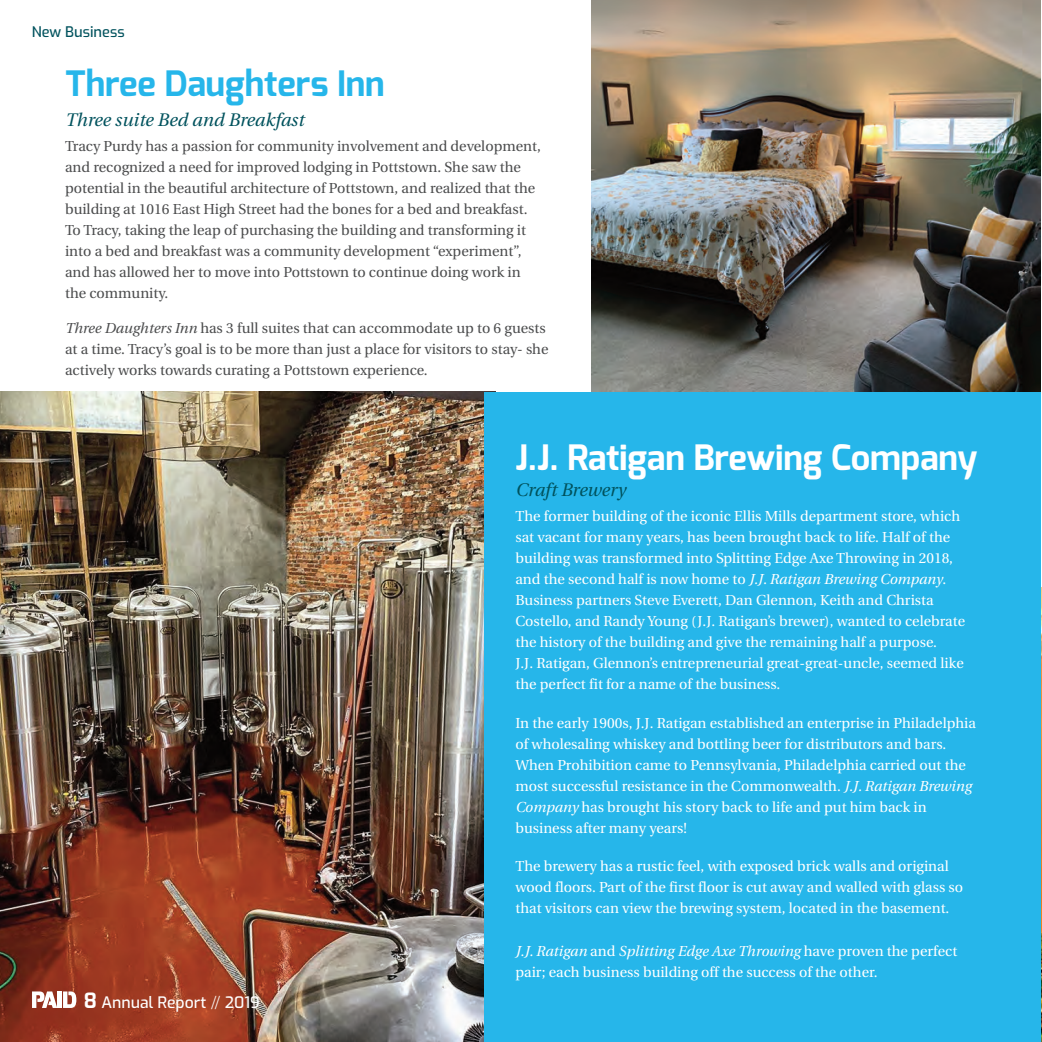
<style>
.page{position:relative;width:1042px;height:1042px;background:#fff}
.page>*{position:absolute;margin:0;border:0;box-sizing:border-box;transform-origin:0 0}
.t1{font:700 35px "Exo";color:#fff}
.t2{font:700 35px "Exo";color:#26b6ea}
.t3{font:italic 18.2px "Utopia";color:#00525d}
.t4{font:500 15.75px "Exo";color:#fff}
.t5{font:500 14.53px "Exo";color:#00525d}
.t6{font:14.35px/21px "Utopia";color:#fff}
.t7{font:14.35px/21px "Utopia";color:#4b4c4d}
.s1{font-style:italic}
.s2{font-weight:700;font-size:21px}
.s3{font-weight:300}
</style>
<div class="page">
<img style="left:1040px;top:587px;width:1px;height:451px">
<img style="left:0;top:391px;width:483px;height:650px">
<hr style="left:58px;top:991px;width:4px;height:16px;background:#fff">
<svg style="left:32px;top:991px;width:25px;height:16px"></svg>
<svg style="left:63px;top:991px;width:13px;height:16px"></svg>
<img style="left:592px;top:0;width:448px;height:391px">
<div style="left:483px;top:391px;width:557px;height:650px;background:#26b6ea"></div>
<p class="t5" style="left:32px;top:23px;width:94px">New Business</p>
<h1 class="t2" style="left:65px;top:69px;width:321px">Three Daughters Inn</h1>
<p class="t3" style="left:65px;top:113px;width:240px">Three suite Bed and Breakfast</p>
<p class="t7" style="left:65px;top:137px;width:477px">Tracy Purdy has a passion for community involvement and development, and recognized a need for improved lodging in Pottstown. She saw the potential in the beautiful architecture of Pottstown, and realized that the building at 1016 East High Street had the bones for a bed and breakfast.<br>To Tracy, taking the leap of purchasing the building and transforming it into a bed and breakfast was a community development “experiment”, and has allowed her to move into Pottstown to continue doing work in the community.</p>
<p class="t7" style="left:65px;top:319px;width:485px"><span class="s1">Three Daughters Inn</span> has 3 full suites that can accommodate up to 6 guests at a time. Tracy’s goal is to be more than just a place for visitors to stay- she actively works towards curating a Pottstown experience.</p>
<p class="t4" style="left:84px;top:991px;width:178px"><span class="s2">8</span> Annual Report <span class="s3">//</span> 2019</p>
<h1 class="t1" style="left:515px;top:442px;width:463px">J.J. Ratigan Brewing Company</h1>
<p class="t3" style="left:515px;top:482px;width:112px">Craft Brewery</p>
<p class="t6" style="left:515px;top:507px;width:451px">The former building of the iconic Ellis Mills department store, which sat vacant for many years, has been brought back to life. Half of the building was transformed into Splitting Edge Axe Throwing in 2018, and the second half is now home to <span class="s1">J.J. Ratigan Brewing Company</span>.<br>Business partners Steve Everett, Dan Glennon, Keith and Christa Costello, and Randy Young (J.J. Ratigan’s brewer), wanted to celebrate the history of the building and give the remaining half a purpose.<br>J.J. Ratigan, Glennon’s entrepreneurial great-great-uncle, seemed like the perfect fit for a name of the business.</p>
<p class="t6" style="left:515px;top:713px;width:462px">In the early 1900s, J.J. Ratigan established an enterprise in Philadelphia of wholesaling whiskey and bottling beer for distributors and bars.<br>When Prohibition came to Pennsylvania, Philadelphia carried out the most successful resistance in the Commonwealth. <span class="s1">J.J. Ratigan Brewing Company</span> has brought his story back to life and put him back in business after many years!</p>
<p class="t6" style="left:515px;top:857px;width:449px">The brewery has a rustic feel, with exposed brick walls and original wood floors. Part of the first floor is cut away and walled with glass so that visitors can view the brewing system, located in the basement.</p>
<p class="t6" style="left:515px;top:941px;width:443px"><span class="s1">J.J. Ratigan</span> and <span class="s1">Splitting Edge Axe Throwing</span> have proven the perfect pair; each business building off the success of the other.</p>
</div>
